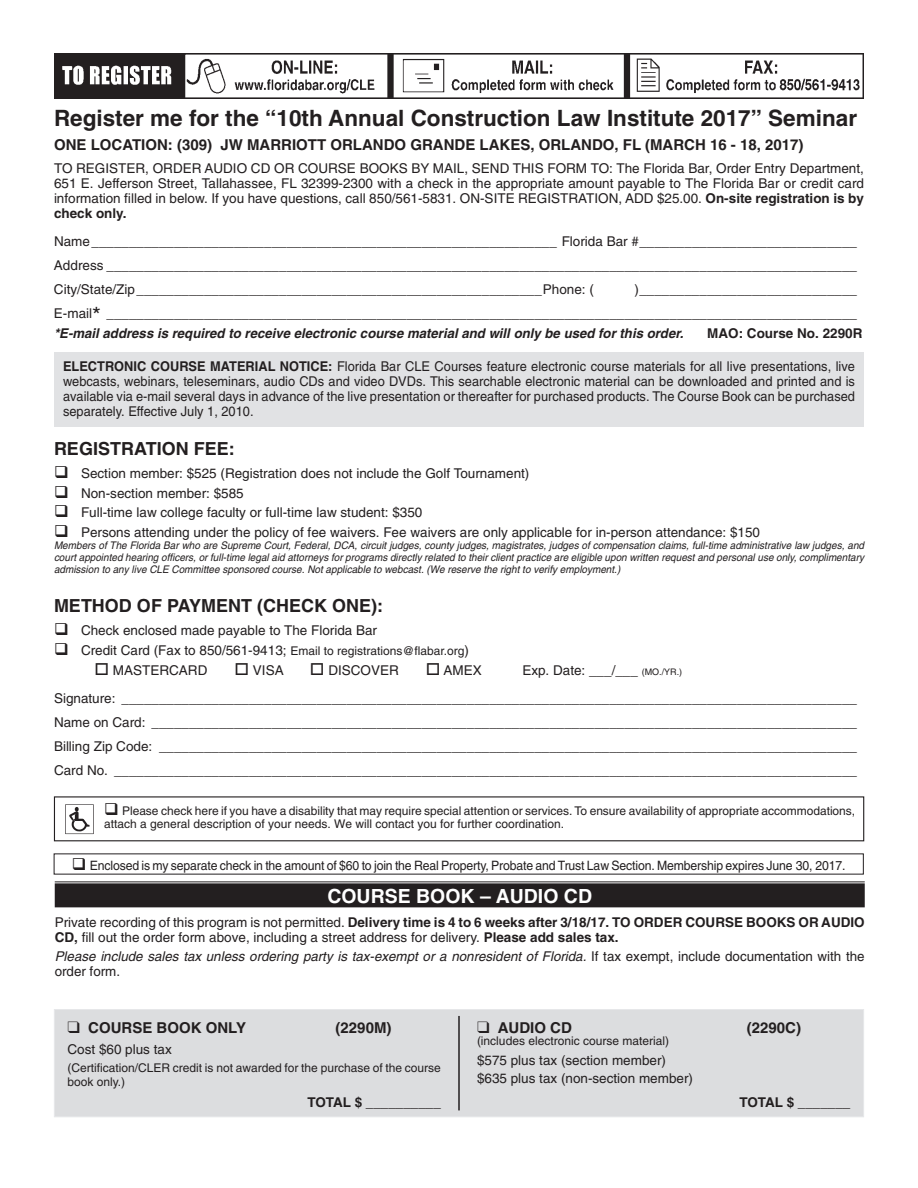
<style>
.page{position:relative;width:918px;height:1188px;background:#fff}
.page>*{position:absolute;margin:0;border:0;box-sizing:border-box;transform-origin:0 0}
.t1{font:700 22.5px "Helvetica";color:#231f20}
.t2{font:700 19.5px "Helvetica";color:#fff}
.t3{font:700 18px "Helvetica";color:#231f20}
.t4{font:700 15px "Helvetica";color:#231f20}
.t5{font:13.5px/24px "Helvetica";color:#231f20;text-align:justify}
.t6{font:13.5px/15px "Helvetica";color:#231f20;text-align:justify;scale:.95 1}
.t7{font:italic 13.5px/15px "Helvetica";color:#231f20}
.t8{font:italic 700 13.5px "Helvetica";color:#231f20}
.t9{font:700 13.5px "Helvetica";color:#231f20}
.t10{font:12.9px "Helvetica";letter-spacing:-.01em;color:#231f20;scale:.95 1}
.t11{font:12px/13.5px "Helvetica";color:#231f20}
.t12{font:italic 10.5px/12px "Helvetica";color:#231f20;text-align:justify;scale:.95 1}
.s1{font-weight:700}
.s2{font-size:22.5px}
.s3{font-size:13.5px}
.s4{font-size:9px}
.s5{font-style:normal}
</style>
<div class="page">
<div style="left:54px;top:352px;width:810px;height:75px;background:#e1e2e4"></div>
<hr style="left:55px;top:882px;width:810px;height:1px;background:#231f20">
<div style="left:55px;top:883px;width:810px;height:24px;background:#231f20"></div>
<img style="left:65px;top:804px;width:29px;height:31px">
<div style="left:54px;top:796px;width:810px;height:45px;border:1px solid #231f20"></div>
<img style="left:54px;top:54px;width:810px;height:44px">
<div style="left:54px;top:1009px;width:810px;height:108px;background:#dcdddf"></div>
<hr style="left:458px;top:1016px;width:2px;height:94px;background:#231f20">
<h1 class="t1" style="left:54px;top:105px;width:805px">Register me for the “10th Annual Construction Law Institute 2017” Seminar</h1>
<p class="t4" style="left:54px;top:136px;width:751px">ONE LOCATION: (309) JW MARRIOTT ORLANDO GRANDE LAKES, ORLANDO, FL (MARCH 16 - 18, 2017)</p>
<p class="t5" style="left:54px;top:161px;width:812px;line-height:15px">TO REGISTER, ORDER AUDIO CD OR COURSE BOOKS BY MAIL, SEND THIS FORM TO: The Florida Bar, Order Entry Department, 651 E. Jefferson Street, Tallahassee, FL 32399-2300 with a check in the appropriate amount payable to The Florida Bar or credit card information filled in below. If you have questions, call 850/561-5831. ON-SITE REGISTRATION, ADD $25.00. <span class="s1">On-site registration is by check only.</span></p>
<p class="t5" style="left:54px;top:230px;width:805px">Name______________________________________________________________ Florida Bar #_____________________________ Address ____________________________________________________________________________________________________ City/State/Zip______________________________________________________Phone: (</p>
<p class="t5" style="left:54px;top:278px;width:805px;text-align:right">)_____________________________<br>E-mail<span class="s2">*</span> ____________________________________________________________________________________________________</p>
<p class="t8" style="left:54px;top:325px;width:631px">*E-mail address is required to receive electronic course material and will only be used for this order.</p>
<p class="t9" style="left:707px;top:325px;width:157px">MAO: Course No. 2290R</p>
<p class="t6" style="left:63px;top:359px;width:835px"><span class="s1">ELECTRONIC COURSE MATERIAL NOTICE:</span> Florida Bar CLE Courses feature electronic course materials for all live presentations, live webcasts, webinars, teleseminars, audio CDs and video DVDs. This searchable electronic material can be downloaded and printed and is available via e-mail several days in advance of the live presentation or thereafter for purchased products. The Course Book can be purchased separately. Effective July 1, 2010.</p>
<h3 class="t3" style="left:54px;top:438px;width:182px">REGISTRATION FEE:</h3>
<p class="t5" style="left:54px;top:461px;width:477px">❑ Section member: $525 (Registration does not include the Golf Tournament)</p>
<p class="t5" style="left:54px;top:481px;width:191px">❑ Non-section member: $585</p>
<p class="t5" style="left:54px;top:501px;width:370px">❑ Full-time law college faculty or full-time law student: $350</p>
<p class="t5" style="left:54px;top:520px;width:708px">❑ Persons attending under the policy of fee waivers. Fee waivers are only applicable for in-person attendance: $150</p>
<p class="t12" style="left:54px;top:539px;width:854px">Members of The Florida Bar who are Supreme Court, Federal, DCA, circuit judges, county judges, magistrates, judges of compensation claims, full-time administrative law judges, and court appointed hearing officers, or full-time legal aid attorneys for programs directly related to their client practice are eligible upon written request and personal use only, complimentary admission to any live CLE Committee sponsored course. Not applicable to webcast. (We reserve the right to verify employment.)</p>
<h3 class="t3" style="left:54px;top:595px;width:331px">METHOD OF PAYMENT (CHECK ONE):</h3>
<p class="t5" style="left:54px;top:618px;width:325px">❑ Check enclosed made payable to The Florida Bar</p>
<p class="t11" style="left:54px;top:644px;width:417px">❑ <span class="s3">Credit Card (Fax to 850/561-9413;</span> Email to registrations@flabar.org<span class="s3">)</span></p>
<p class="t5" style="left:94px;top:658px;width:114px">□ MASTERCARD</p>
<p class="t5" style="left:234px;top:658px;width:51px">□ VISA</p>
<p class="t5" style="left:310px;top:658px;width:90px">□ DISCOVER</p>
<p class="t5" style="left:426px;top:658px;width:57px">□ AMEX</p>
<p class="t5" style="left:54px;top:656px;width:805px;line-height:28.5px;text-indent:468px">Exp. Date: ___/___ <span class="s4">(MO./YR.)<br></span>Signature: __________________________________________________________________________________________________</p>
<p class="t5" style="left:54px;top:710px;width:805px">Name on Card: ______________________________________________________________________________________________ Billing Zip Code: _____________________________________________________________________________________________ Card No. ___________________________________________________________________________________________________</p>
<p class="t11" style="left:104px;top:804px;width:753px">❑ Please check here if you have a disability that may require special attention or services. To ensure availability of appropriate accommodations, attach a general description of your needs. We will contact you for further coordination.</p>
<p class="t10" style="left:72px;top:858px;width:816px">❑ Enclosed is my separate check in the amount of $60 to join the Real Property, Probate and Trust Law Section. Membership expires June 30, 2017.</p>
<h2 class="t2" style="left:327px;top:884px;width:266px">COURSE BOOK – AUDIO CD</h2>
<p class="t5" style="left:55px;top:915px;width:812px;line-height:15px">Private recording of this program is not permitted. <span class="s1">Delivery time is 4 to 6 weeks after 3/18/17. TO ORDER COURSE BOOKS OR AUDIO<br>CD,</span> fill out the order form above, including a street address for delivery. <span class="s1">Please add sales tax.</span></p>
<p class="t7" style="left:55px;top:949px;width:811px">Please include sales tax unless ordering party is tax-exempt or a nonresident of Florida. <span class="s5">If tax exempt, include documentation with the order form.</span></p>
<p class="t4" style="left:68px;top:1019px;width:180px">❑ COURSE BOOK ONLY</p>
<p class="t4" style="left:336px;top:1019px;width:57px">(2290M)</p>
<p class="t5" style="left:68px;top:1037px;width:106px">Cost $60 plus tax</p>
<p class="t11" style="left:68px;top:1061px;width:375px">(Certification/CLER credit is not awarded for the purchase of the course book only.)</p>
<p class="t9" style="left:307px;top:1094px;width:135px">TOTAL $ __________</p>
<p class="t4" style="left:477px;top:1019px;width:96px">❑ AUDIO CD</p>
<p class="t4" style="left:747px;top:1019px;width:56px">(2290C)</p>
<p class="t11" style="left:477px;top:1034px;width:194px">(includes electronic course material)</p>
<p class="t5" style="left:477px;top:1051px;width:218px;line-height:18px">$575 plus tax (section member) $635 plus tax (non-section member)</p>
<p class="t9" style="left:739px;top:1094px;width:113px">TOTAL $ _______</p>
</div>
